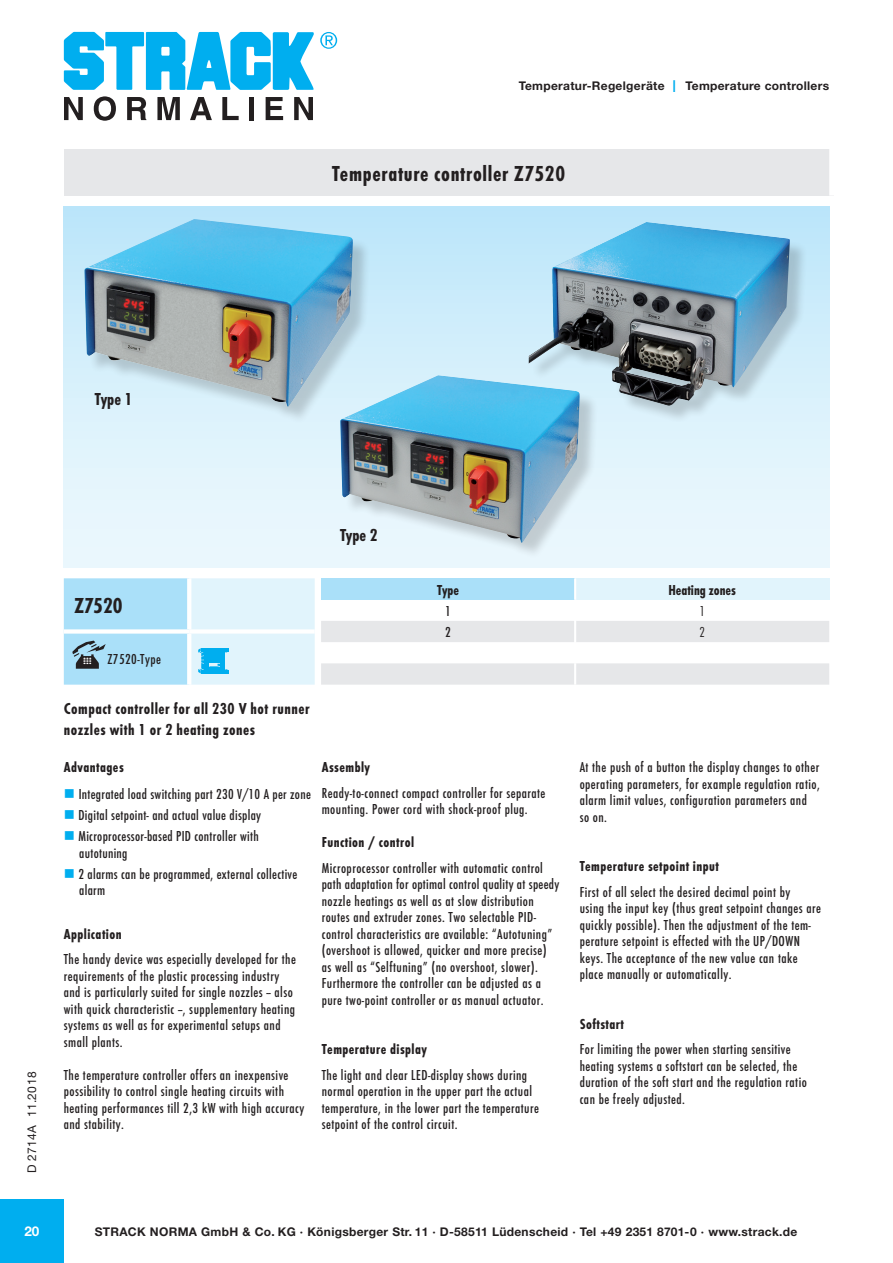
<style>
.page{position:relative;width:893px;height:1263px;background:#fff}
.page>*{position:absolute;margin:0;border:0;box-sizing:border-box;transform-origin:0 0}
.t1{font:22.5px "Futura T Bol Con";letter-spacing:.03em;color:#231f20}
.t2{font:18px "Futura T Bol Con";color:#231f20}
.ZwischenŸberschrift{font:16.5px/21px "Futura T Bol Con";letter-spacing:.03em;color:#231f20}
.áTabFu__10_12_FutLig{font:15px/16.5px "Futura T Med Con";letter-spacing:.03em;color:#231f20}
.Grndschr__10_12_FutL{font:15px/16.5px "Futura T Med Con";letter-spacing:.02em;color:#231f20}
.áTabFu__10_12_FutLig-2{font:15px "Futura T Bol Con";letter-spacing:.03em;color:#231f20}
.áTabFu__10_12_FutLig-3{font:15px "Futura T Bol Con";color:#231f20}
.ZwischenŸberschrift-2{font:15px "Futura T Bol Con";letter-spacing:.03em;color:#231f20}
.t3{font:15px "Futura T Lig Con";color:#231f20}
.t4{font:700 13.5px "Helvetica Neue LT Std";color:#fff}
.t5{font:700 12px "Helvetica Neue LT Std";letter-spacing:.025em;color:#231f20}
.t6{font:12px "Helvetica Neue LT Std";letter-spacing:.03em;color:#231f20}
.s1{font-weight:400;font-size:16.5px;color:#00aeef}
.s2{color:#00aeef}
</style>
<div class="page">
<div style="left:0;top:1199px;width:64px;height:64px;background:#00aeef"></div>
<svg style="left:64px;top:97px;width:19px;height:23px"></svg>
<svg style="left:94px;top:96px;width:22px;height:25px"></svg>
<svg style="left:127px;top:97px;width:19px;height:23px"></svg>
<svg style="left:157px;top:97px;width:23px;height:23px"></svg>
<svg style="left:190px;top:97px;width:22px;height:23px"></svg>
<svg style="left:222px;top:97px;width:17px;height:23px"></svg>
<div style="left:249px;top:97px;width:5px;height:23px;background:#231f20"></div>
<svg style="left:266px;top:97px;width:17px;height:23px"></svg>
<svg style="left:294px;top:97px;width:19px;height:23px"></svg>
<svg style="left:64px;top:32px;width:273px;height:58px"></svg>
<div style="left:64px;top:149px;width:769px;height:47px;background:#e6e7e9"></div>
<div style="left:829px;top:149px;width:9px;height:47px;background:#fff"></div>
<div style="left:64px;top:206px;width:766px;height:362px;background:linear-gradient(to bottom,#bde6fa,#f0f9fd)"></div>
<svg style="left:64px;top:578px;width:251px;height:107px;background:#c2e7f7"></svg>
<div style="left:321px;top:578px;width:254px;height:22px;background:#aae0f9"></div>
<div style="left:575px;top:578px;width:254px;height:22px;background:#e1f4fc"></div>
<svg style="left:321px;top:621px;width:508px;height:64px"></svg>
<hr style="left:574px;top:578px;width:2px;height:22px;background:#fff">
<hr style="left:574px;top:621px;width:2px;height:21px;background:#fff">
<hr style="left:574px;top:642px;width:2px;height:21px;background:#fff">
<hr style="left:574px;top:663px;width:2px;height:22px;background:#fff">
<div style="left:343px;top:378px;width:255px;height:182px;background:#231f20;opacity:.2"></div>
<img style="left:340px;top:375px;width:240px;height:168px">
<div style="left:87px;top:222px;width:284px;height:202px;background:#231f20;opacity:.2"></div>
<img style="left:84px;top:219px;width:269px;height:188px">
<div style="left:531px;top:225px;width:277px;height:199px;background:#231f20;opacity:.2"></div>
<img style="left:529px;top:222px;width:261px;height:184px">
<p class="t5" style="left:519px;top:78px;width:312px">Temperatur-Regelgeräte <span class="s1">I</span> Temperature controllers</p>
<p class="t1" style="left:332px;top:160px;width:234px">Temperature controller Z7520</p>
<p class="t2" style="left:95px;top:388px;width:39px">Type 1</p>
<p class="t6" style="left:25px;top:1173px;width:103px;rotate:-90deg">D 2714A 11.2018</p>
<p class="t2" style="left:340px;top:524px;width:39px">Type 2</p>
<p class="t1" style="left:74px;top:593px;width:50px">Z7520</p>
<p class="Grndschr__10_12_FutL" style="left:107px;top:651px;width:55px">Z7520-Type</p>
<p class="áTabFu__10_12_FutLig-2" style="left:437px;top:581px;width:23px">Type</p>
<p class="áTabFu__10_12_FutLig-3" style="left:668px;top:581px;width:69px">Heating zones</p>
<p class="áTabFu__10_12_FutLig" style="left:445px;top:603px;width:7px">1</p>
<p class="t3" style="left:699px;top:603px;width:7px">1</p>
<p class="áTabFu__10_12_FutLig" style="left:445px;top:624px;width:7px">2</p>
<p class="t3" style="left:699px;top:624px;width:7px">2</p>
<p class="ZwischenŸberschrift" style="left:64px;top:698px;width:247px">Compact controller for all 230 V hot runner nozzles with 1 or 2 heating zones</p>
<p class="ZwischenŸberschrift-2" style="left:64px;top:758px;width:61px">Advantages</p>
<p class="Grndschr__10_12_FutL" style="left:64px;top:786px;width:249px"><span class="s2">■</span> Integrated load switching part 230 V/10 A per zone</p>
<p class="Grndschr__10_12_FutL" style="left:64px;top:807px;width:199px"><span class="s2">■</span> Digital setpoint- and actual value display</p>
<p class="Grndschr__10_12_FutL" style="left:79px;top:828px;width:181px;text-indent:-15px"><span class="s2">■</span> Microprocessor-based PID controller with autotuning</p>
<p class="Grndschr__10_12_FutL" style="left:64px;top:866px;width:235px"><span class="s2">■</span> 2 alarms can be programmed, external collective</p>
<p class="Grndschr__10_12_FutL" style="left:79px;top:882px;width:27px">alarm</p>
<p class="áTabFu__10_12_FutLig-2" style="left:64px;top:925px;width:59px">Application</p>
<p class="áTabFu__10_12_FutLig" style="left:64px;top:951px;width:234px">The handy device was especially developed for the requirements of the plastic processing industry and is particularly suited for single nozzles -- also with quick characteristic --, supplementary heating systems as well as for experimental setups and small plants.</p>
<p class="áTabFu__10_12_FutLig" style="left:64px;top:1067px;width:242px">The temperature controller offers an inexpensive possibility to control single heating circuits with heating performances till 2,3 kW with high accuracy and stability.</p>
<p class="áTabFu__10_12_FutLig-2" style="left:322px;top:758px;width:50px">Assembly</p>
<p class="áTabFu__10_12_FutLig" style="left:322px;top:785px;width:225px">Ready-to-connect compact controller for separate mounting. Power cord with shock-proof plug.</p>
<p class="áTabFu__10_12_FutLig-2" style="left:322px;top:833px;width:94px">Function / control</p>
<p class="áTabFu__10_12_FutLig" style="left:322px;top:860px;width:239px">Microprocessor controller with automatic control path adaptation for optimal control quality at speedy nozzle heatings as well as at slow distribution routes and extruder zones. Two selectable PID&shy;control characteristics are available: “Autotuning” (overshoot is allowed, quicker and more precise) as well as “Selftuning” (no overshoot, slower).<br>Furthermore the controller can be adjusted as a pure two-point controller or as manual actuator.</p>
<p class="áTabFu__10_12_FutLig-2" style="left:322px;top:1040px;width:107px">Temperature display</p>
<p class="áTabFu__10_12_FutLig" style="left:322px;top:1067px;width:207px">The light and clear LED-display shows during</p>
<p class="áTabFu__10_12_FutLig" style="left:322px;top:1083px;width:212px">normal operation in the upper part the actual</p>
<p class="áTabFu__10_12_FutLig" style="left:322px;top:1100px;width:219px">temperature, in the lower part the temperature setpoint of the control circuit.</p>
<p class="áTabFu__10_12_FutLig" style="left:580px;top:759px;width:242px">At the push of a button the display changes to other operating parameters, for example regulation ratio, alarm limit values, configuration parameters and so on.</p>
<p class="áTabFu__10_12_FutLig-2" style="left:580px;top:857px;width:141px">Temperature setpoint input</p>
<p class="áTabFu__10_12_FutLig" style="left:580px;top:884px;width:243px">First of all select the desired decimal point by<br>using the input key (thus great setpoint changes are quickly possible). Then the adjustment of the tem&shy;perature setpoint is effected with the UP/DOWN keys. The acceptance of the new value can take place manually or automatically.</p>
<p class="áTabFu__10_12_FutLig-2" style="left:580px;top:1015px;width:46px">Softstart</p>
<p class="áTabFu__10_12_FutLig" style="left:580px;top:1041px;width:213px">For limiting the power when starting sensitive</p>
<p class="áTabFu__10_12_FutLig" style="left:580px;top:1058px;width:219px">heating systems a softstart can be selected, the</p>
<p class="áTabFu__10_12_FutLig" style="left:580px;top:1074px;width:229px">duration of the soft start and the regulation ratio can be freely adjusted.</p>
<p class="t4" style="left:24px;top:1222px;width:17px">20</p>
<p class="t5" style="left:95px;top:1224px;width:704px">STRACK NORMA GmbH &amp; Co. KG · Königsberger Str. 11 · D-58511 Lüdenscheid · Tel +49 2351 8701-0 · www.strack.de</p>
</div>
